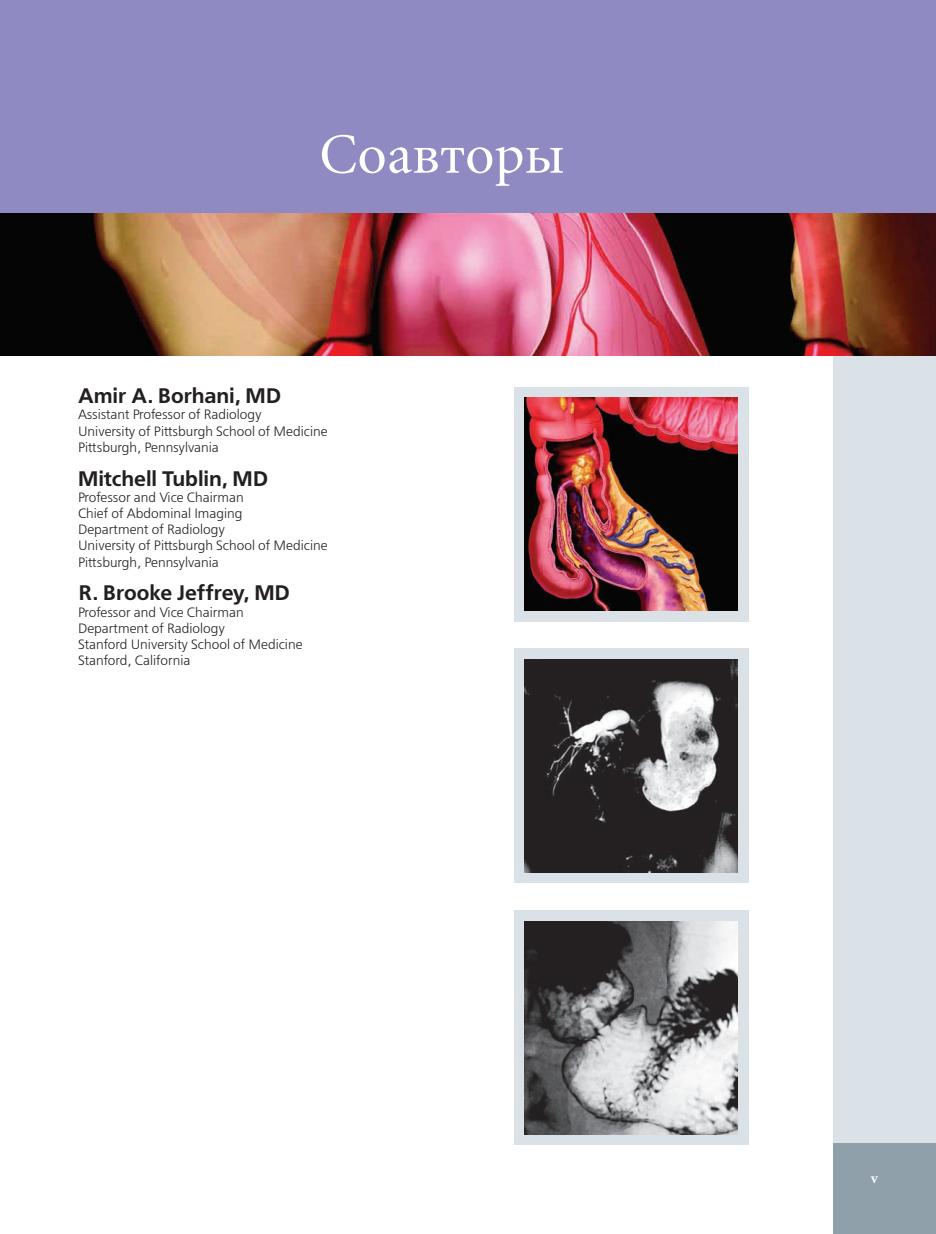
<style>
.page{position:relative;width:936px;height:1234px;background:#fff}
.page>*{position:absolute;margin:0;border:0;box-sizing:border-box;transform-origin:0 0}
.t1{font:57px "Minion Cyr";color:#fff}
.t2{font:700 21px "Free Set C";letter-spacing:-.005em;color:#231f20}
.t3{font:700 15px "Minion Cyr";color:#fff}
.t4{font:13.5px/16.2px "Free Set Light C";color:#231f20}
</style>
<div class="page">
<div style="left:833px;top:1142px;width:102px;height:91px;background:#8fa0aa"></div>
<div style="left:833px;top:0;width:102px;height:1142px;background:#dae2e7"></div>
<img style="left:0;top:213px;width:935px;height:143px">
<div style="left:0;top:0;width:935px;height:213px;background:#908ac2"></div>
<div style="left:514px;top:387px;width:234px;height:234px;background:#dae2e7"></div>
<div style="left:514px;top:648px;width:234px;height:234px;background:#dae2e7"></div>
<div style="left:514px;top:910px;width:234px;height:234px;background:#dae2e7"></div>
<img style="left:525px;top:398px;width:212px;height:212px">
<img style="left:525px;top:659px;width:212px;height:213px">
<img style="left:525px;top:921px;width:212px;height:212px">
<h1 class="t1" style="left:319px;top:120px;width:246px">Соавторы</h1>
<h2 class="t2" style="left:78px;top:384px;width:205px">Amir A. Borhani, MD</h2>
<p class="t4" style="left:78px;top:407px;width:251px">Assistant Professor of Radiology<br>University of Pittsburgh School of Medicine<br>Pittsburgh, Pennsylvania</p>
<h2 class="t2" style="left:78px;top:466px;width:192px">Mitchell Tublin, MD</h2>
<p class="t4" style="left:78px;top:489px;width:251px">Professor and Vice Chairman<br>Chief of Abdominal Imaging<br>Department of Radiology<br>University of Pittsburgh School of Medicine<br>Pittsburgh, Pennsylvania</p>
<h2 class="t2" style="left:78px;top:581px;width:213px">R. Brooke Jeffrey, MD</h2>
<p class="t4" style="left:78px;top:604px;width:226px">Professor and Vice Chairman<br>Department of Radiology<br>Stanford University School of Medicine<br>Stanford, California</p>
<p class="t3" style="left:870px;top:1169px;width:9px">v</p>
</div>
